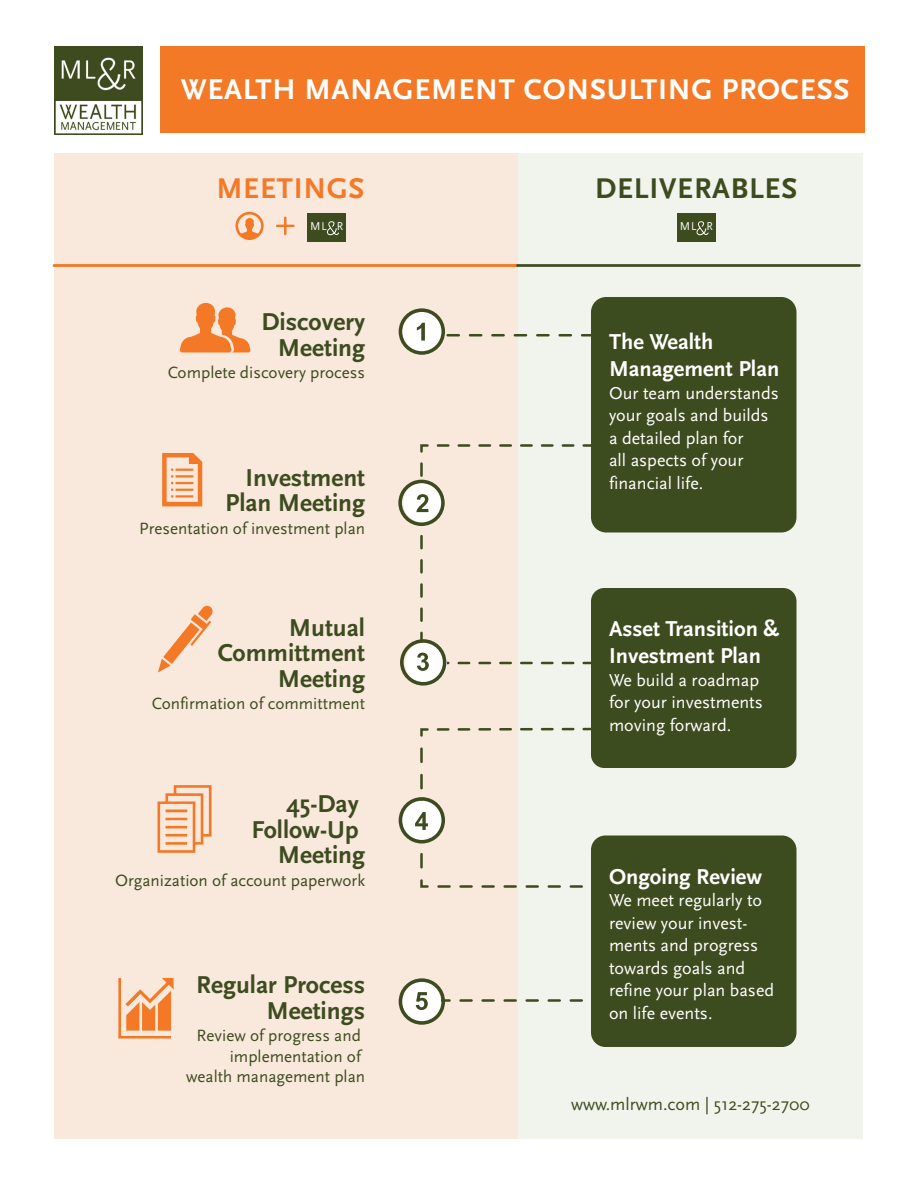
<style>
.page{position:relative;width:918px;height:1188px;background:#fff}
.page>*{position:absolute;margin:0;border:0;box-sizing:border-box;transform-origin:0 0}
.t1{font:700 30px "Scala Sans";letter-spacing:.025em;color:#fff}
.t2{font:700 29.85px "Scala Sans";letter-spacing:.025em;color:#3d4c1f}
.t3{font:700 29.85px "Scala Sans";letter-spacing:.025em;color:#f47927}
.t4{font:700 25.5px/25.5px "Scala Sans";color:#3d4c1f;text-align:right}
.t5{font:700 22.5px/27px "Scala Sans";color:#fff}
.t6{font:18px/22.5px "Scala Sans";color:#fff}
.t7{font:18px "Scala Sans";color:#3d4c1f}
.t8{font:17.1px/20.4px "Scala Sans";color:#3d4c1f;text-align:right}
.t9{font:11.85px "Scala Sans";color:#fff}
</style>
<div class="page">
<div style="left:518px;top:153px;width:345px;height:985px;background:#f1f4ec"></div>
<div style="left:54px;top:153px;width:464px;height:985px;background:#f9e8dc"></div>
<div style="left:160px;top:46px;width:706px;height:88px;background:#f47927"></div>
<svg style="left:180px;top:303px;width:70px;height:49px"></svg>
<svg style="left:158px;top:785px;width:54px;height:68px"></svg>
<svg style="left:158px;top:605px;width:55px;height:68px"></svg>
<svg style="left:162px;top:453px;width:40px;height:53px"></svg>
<svg style="left:118px;top:978px;width:56px;height:61px"></svg>
<hr style="left:54px;top:264px;width:464px;height:3px;background:#f47927">
<hr style="left:518px;top:264px;width:342px;height:3px;background:#3d4c1f">
<svg style="left:470px;top:334px;width:121px;height:3px"></svg>
<svg style="left:561px;top:444px;width:30px;height:3px"></svg>
<svg style="left:420px;top:444px;width:132px;height:9px"></svg>
<svg style="left:480px;top:661px;width:111px;height:4px"></svg>
<svg style="left:561px;top:728px;width:30px;height:2px"></svg>
<svg style="left:420px;top:727px;width:132px;height:10px"></svg>
<svg style="left:483px;top:885px;width:100px;height:3px"></svg>
<svg style="left:399px;top:749px;width:74px;height:139px"></svg>
<svg style="left:399px;top:978px;width:184px;height:47px"></svg>
<svg style="left:399px;top:308px;width:61px;height:47px"></svg>
<div style="left:591px;top:588px;width:206px;height:180px;background:#3d4c1f;border-radius:13px"></div>
<div style="left:591px;top:297px;width:205px;height:235px;background:#3d4c1f;border-radius:15px"></div>
<div style="left:591px;top:836px;width:205px;height:211px;background:#3d4c1f;border-radius:14px"></div>
<img style="left:54px;top:46px;width:89px;height:89px">
<svg style="left:235px;top:212px;width:29px;height:28px"></svg>
<svg style="left:276px;top:217px;width:19px;height:18px"></svg>
<div style="left:308px;top:213px;width:38px;height:29px;background:#3d4c1f"></div>
<svg style="left:327px;top:221px;width:12px;height:15px"></svg>
<div style="left:677px;top:213px;width:39px;height:29px;background:#3d4c1f"></div>
<svg style="left:696px;top:221px;width:13px;height:15px"></svg>
<svg style="left:398px;top:464px;width:73px;height:222px"></svg>
<h1 class="t1" style="left:181px;top:73px;width:670px">WEALTH MANAGEMENT CONSULTING PROCESS</h1>
<h2 class="t3" style="left:216px;top:173px;width:150px">MEETINGS</h2>
<h2 class="t2" style="left:595px;top:173px;width:204px">DELIVERABLES</h2>
<p class="t9" style="left:310px;top:220px;width:35px">ML R</p>
<p class="t9" style="left:680px;top:220px;width:35px">ML R</p>
<h3 class="t4" style="left:261px;top:310px;width:105px">Discovery<br>Meeting</h3>
<p class="t8" style="left:168px;top:363px;width:199px">Complete discovery process</p>
<h3 class="t4" style="left:225px;top:465px;width:141px">Investment<br>Plan Meeting</h3>
<p class="t8" style="left:139px;top:518px;width:227px">Presentation of investment plan</p>
<h3 class="t4" style="left:218px;top:615px;width:149px">Mutual<br>Committment<br>Meeting</h3>
<p class="t8" style="left:152px;top:694px;width:215px">Confirmation of committment</p>
<h3 class="t4" style="left:251px;top:792px;width:115px">45-Day<br>Follow-Up<br>Meeting</h3>
<p class="t8" style="left:115px;top:871px;width:252px">Organization of account paperwork</p>
<h3 class="t4" style="left:196px;top:973px;width:170px">Regular Process<br>Meetings</h3>
<p class="t8" style="left:186px;top:1026px;width:180px">Review of progress and implementation of wealth management plan</p>
<p class="t5" style="left:609px;top:329px;width:172px">The Wealth<br>Management Plan</p>
<p class="t6" style="left:609px;top:382px;width:171px">Our team understands your goals and builds a detailed plan for<br>all aspects of your financial life.</p>
<p class="t5" style="left:609px;top:616px;width:172px">Asset Transition &amp;<br>Investment Plan</p>
<p class="t6" style="left:609px;top:669px;width:155px">We build a roadmap for your investments moving forward.</p>
<p class="t5" style="left:609px;top:863px;width:155px">Ongoing Review</p>
<p class="t6" style="left:609px;top:889px;width:167px">We meet regularly to review your invest&shy;ments and progress towards goals and refine your plan based on life events.</p>
<p class="t7" style="left:571px;top:1094px;width:240px">www.mlrwm.com | 512-275-2700</p>
</div>
